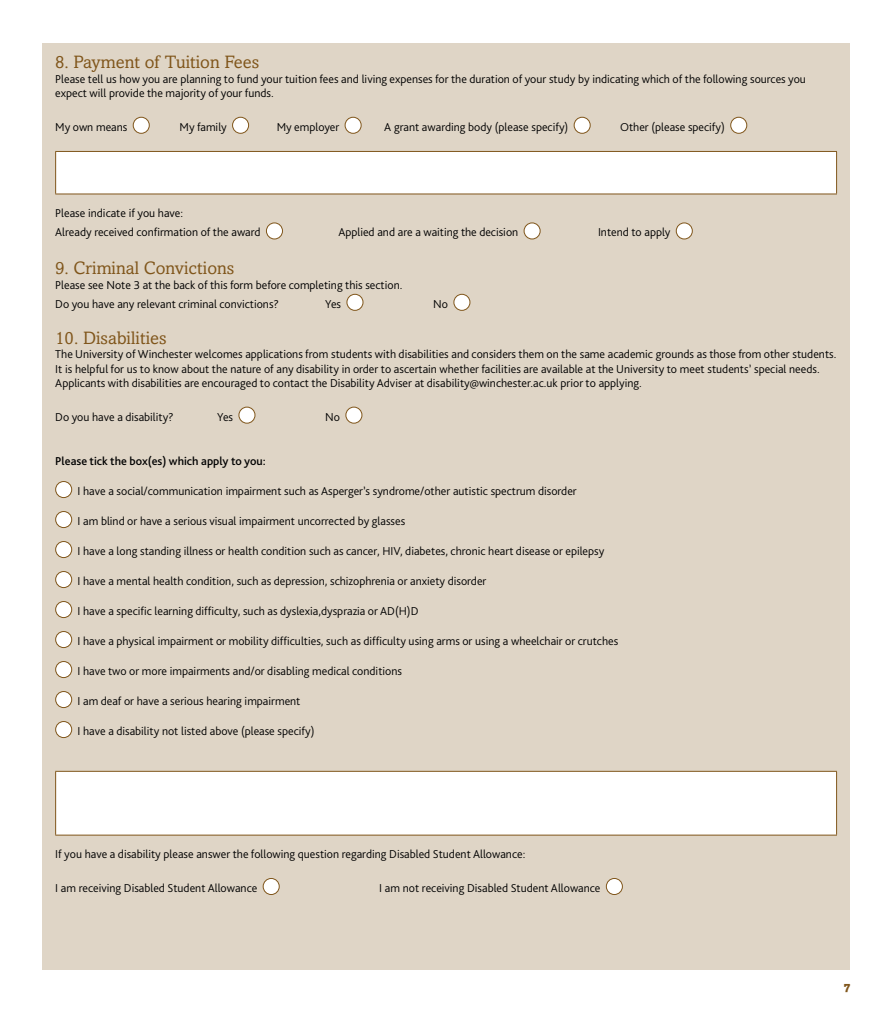
<style>
.page{position:relative;width:893px;height:1012px;background:#fff}
.page>*{position:absolute;margin:0;border:0;box-sizing:border-box;transform-origin:0 0}
.t1{font:18px "Amasis MT Std";color:#80561b}
.t2{font:300 12px/14.4px "Bliss Pro";color:#000}
.t3{font:500 12px "Bliss Pro";color:#000}
.t4{font:900 12px "Amasis MT Std";color:#80561b}
</style>
<div class="page">
<div style="left:43px;top:43px;width:807px;height:926px;background:#dfd5c6"></div>
<div style="left:133px;top:117px;width:16px;height:16px;background:#fff;border-radius:50%"></div>
<div style="left:133px;top:117px;width:17px;height:17px;border:1px solid #80561b;border-radius:50%"></div>
<div style="left:233px;top:117px;width:16px;height:16px;background:#fff;border-radius:50%"></div>
<div style="left:232px;top:117px;width:17px;height:17px;border:1px solid #80561b;border-radius:50%"></div>
<div style="left:345px;top:117px;width:16px;height:16px;background:#fff;border-radius:50%"></div>
<div style="left:345px;top:117px;width:16px;height:17px;border:1px solid #80561b;border-radius:50%"></div>
<div style="left:574px;top:117px;width:16px;height:16px;background:#fff;border-radius:50%"></div>
<div style="left:574px;top:117px;width:17px;height:17px;border:1px solid #80561b;border-radius:50%"></div>
<div style="left:731px;top:117px;width:16px;height:16px;background:#fff;border-radius:50%"></div>
<div style="left:730px;top:117px;width:17px;height:17px;border:1px solid #80561b;border-radius:50%"></div>
<div style="left:56px;top:151px;width:781px;height:43px;background:#fff"></div>
<hr style="left:55px;top:152px;width:1px;height:42px;background:#80561b">
<hr style="left:55px;top:151px;width:782px;height:1px;background:#80561b">
<hr style="left:836px;top:152px;width:1px;height:42px;background:#80561b">
<hr style="left:55px;top:194px;width:782px;height:1px;background:#80561b">
<div style="left:266px;top:223px;width:16px;height:16px;background:#fff;border-radius:50%"></div>
<div style="left:266px;top:223px;width:17px;height:16px;border:1px solid #80561b;border-radius:50%"></div>
<div style="left:524px;top:223px;width:16px;height:16px;background:#fff;border-radius:50%"></div>
<div style="left:524px;top:223px;width:16px;height:16px;border:1px solid #80561b;border-radius:50%"></div>
<div style="left:676px;top:223px;width:16px;height:16px;background:#fff;border-radius:50%"></div>
<div style="left:676px;top:223px;width:17px;height:16px;border:1px solid #80561b;border-radius:50%"></div>
<div style="left:347px;top:294px;width:16px;height:16px;background:#fff;border-radius:50%"></div>
<div style="left:347px;top:294px;width:16px;height:17px;border:1px solid #80561b;border-radius:50%"></div>
<div style="left:454px;top:294px;width:16px;height:16px;background:#fff;border-radius:50%"></div>
<div style="left:453px;top:294px;width:17px;height:17px;border:1px solid #80561b;border-radius:50%"></div>
<div style="left:239px;top:407px;width:16px;height:16px;background:#fff;border-radius:50%"></div>
<div style="left:239px;top:407px;width:16px;height:17px;border:1px solid #80561b;border-radius:50%"></div>
<div style="left:346px;top:407px;width:16px;height:16px;background:#fff;border-radius:50%"></div>
<div style="left:345px;top:407px;width:17px;height:17px;border:1px solid #80561b;border-radius:50%"></div>
<div style="left:56px;top:482px;width:16px;height:16px;background:#fff;border-radius:50%"></div>
<div style="left:55px;top:481px;width:17px;height:17px;border:1px solid #80561b;border-radius:50%"></div>
<div style="left:56px;top:512px;width:16px;height:16px;background:#fff;border-radius:50%"></div>
<div style="left:55px;top:511px;width:17px;height:17px;border:1px solid #80561b;border-radius:50%"></div>
<div style="left:56px;top:542px;width:16px;height:16px;background:#fff;border-radius:50%"></div>
<div style="left:55px;top:541px;width:17px;height:17px;border:1px solid #80561b;border-radius:50%"></div>
<div style="left:56px;top:572px;width:16px;height:16px;background:#fff;border-radius:50%"></div>
<div style="left:55px;top:571px;width:17px;height:17px;border:1px solid #80561b;border-radius:50%"></div>
<div style="left:56px;top:602px;width:16px;height:16px;background:#fff;border-radius:50%"></div>
<div style="left:55px;top:601px;width:17px;height:17px;border:1px solid #80561b;border-radius:50%"></div>
<div style="left:56px;top:632px;width:16px;height:16px;background:#fff;border-radius:50%"></div>
<div style="left:55px;top:631px;width:17px;height:17px;border:1px solid #80561b;border-radius:50%"></div>
<div style="left:56px;top:662px;width:16px;height:16px;background:#fff;border-radius:50%"></div>
<div style="left:55px;top:661px;width:17px;height:17px;border:1px solid #80561b;border-radius:50%"></div>
<div style="left:56px;top:692px;width:16px;height:16px;background:#fff;border-radius:50%"></div>
<div style="left:55px;top:691px;width:17px;height:17px;border:1px solid #80561b;border-radius:50%"></div>
<div style="left:56px;top:722px;width:16px;height:16px;background:#fff;border-radius:50%"></div>
<div style="left:55px;top:721px;width:17px;height:17px;border:1px solid #80561b;border-radius:50%"></div>
<div style="left:56px;top:771px;width:781px;height:64px;background:#fff"></div>
<hr style="left:55px;top:772px;width:1px;height:63px;background:#80561b">
<hr style="left:55px;top:771px;width:782px;height:1px;background:#80561b">
<hr style="left:836px;top:772px;width:1px;height:63px;background:#80561b">
<hr style="left:55px;top:835px;width:782px;height:1px;background:#80561b">
<div style="left:263px;top:878px;width:16px;height:17px;background:#fff;border-radius:50%"></div>
<div style="left:263px;top:878px;width:17px;height:17px;border:1px solid #80561b;border-radius:50%"></div>
<div style="left:606px;top:878px;width:16px;height:17px;background:#fff;border-radius:50%"></div>
<div style="left:606px;top:878px;width:17px;height:17px;border:1px solid #80561b;border-radius:50%"></div>
<h1 class="t1" style="left:55px;top:52px;width:206px">8. Payment of Tuition Fees</h1>
<p class="t2" style="left:55px;top:71px;width:752px">Please tell us how you are planning to fund your tuition fees and living expenses for the duration of your study by indicating which of the following sources you expect will provide the majority of your funds.</p>
<p class="t2" style="left:55px;top:119px;width:74px">My own means</p>
<p class="t2" style="left:180px;top:119px;width:49px">My family</p>
<p class="t2" style="left:277px;top:119px;width:64px">My employer</p>
<p class="t2" style="left:384px;top:119px;width:186px">A grant awarding body (please specify)</p>
<p class="t2" style="left:620px;top:119px;width:106px">Other (please specify)</p>
<p class="t2" style="left:55px;top:203px;width:207px;line-height:19.2px">Please indicate if you have:<br>Already received confirmation of the award</p>
<p class="t2" style="left:338px;top:225px;width:181px">Applied and are a waiting the decision</p>
<p class="t2" style="left:598px;top:225px;width:74px">Intend to apply</p>
<h1 class="t1" style="left:55px;top:258px;width:181px">9. Criminal Convictions</h1>
<p class="t2" style="left:55px;top:275px;width:349px;line-height:19.2px">Please see Note 3 at the back of this form before completing this section.<br>Do you have any relevant criminal convictions?</p>
<p class="t2" style="left:325px;top:296px;width:17px">Yes</p>
<p class="t2" style="left:433px;top:296px;width:16px">No</p>
<h1 class="t1" style="left:55px;top:327px;width:113px">10. Disabilities</h1>
<p class="t2" style="left:55px;top:347px;width:783px">The University of Winchester welcomes applications from students with disabilities and considers them on the same academic grounds as those from other students.<br>It is helpful for us to know about the nature of any disability in order to ascertain whether facilities are available at the University to meet students’ special needs.<br>Applicants with disabilities are encouraged to contact the Disability Adviser at disability@winchester.ac.uk prior to applying.</p>
<p class="t2" style="left:55px;top:409px;width:120px">Do you have a disability?</p>
<p class="t2" style="left:217px;top:409px;width:17px">Yes</p>
<p class="t2" style="left:325px;top:409px;width:16px">No</p>
<p class="t3" style="left:55px;top:454px;width:212px">Please tick the box(es) which apply to you:</p>
<p class="t2" style="left:78px;top:483px;width:501px">I have a social/communication impairment such as Asperger’s syndrome/other autistic spectrum disorder</p>
<p class="t2" style="left:78px;top:513px;width:329px">I am blind or have a serious visual impairment uncorrected by glasses</p>
<p class="t2" style="left:78px;top:543px;width:528px">I have a long standing illness or health condition such as cancer, HIV, diabetes, chronic heart disease or epilepsy</p>
<p class="t2" style="left:78px;top:573px;width:410px">I have a mental health condition, such as depression, schizophrenia or anxiety disorder</p>
<p class="t2" style="left:78px;top:603px;width:342px">I have a specific learning difficulty, such as dyslexia,dysprazia or AD(H)D</p>
<p class="t2" style="left:78px;top:633px;width:542px">I have a physical impairment or mobility difficulties, such as difficulty using arms or using a wheelchair or crutches</p>
<p class="t2" style="left:78px;top:663px;width:326px">I have two or more impairments and/or disabling medical conditions</p>
<p class="t2" style="left:78px;top:693px;width:224px">I am deaf or have a serious hearing impairment</p>
<p class="t2" style="left:78px;top:723px;width:238px">I have a disability not listed above (please specify)</p>
<p class="t2" style="left:55px;top:847px;width:472px">If you have a disability please answer the following question regarding Disabled Student Allowance:</p>
<p class="t2" style="left:55px;top:880px;width:204px">I am receiving Disabled Student Allowance</p>
<p class="t2" style="left:379px;top:880px;width:223px">I am not receiving Disabled Student Allowance</p>
<p class="t4" style="left:843px;top:980px;width:9px">7</p>
</div>
